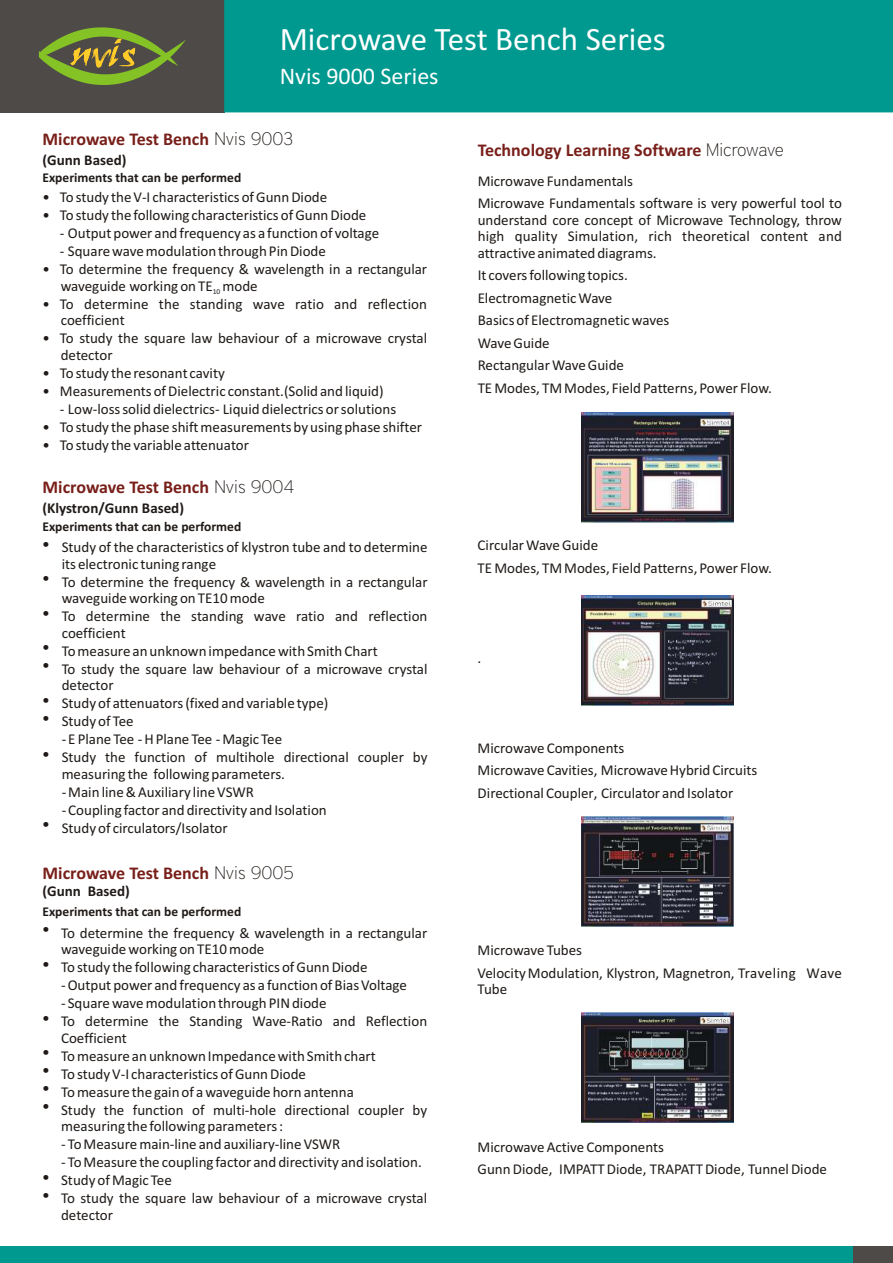
<style>
.page{position:relative;width:893px;height:1263px;background:#fff}
.page>*{position:absolute;margin:0;border:0;box-sizing:border-box;transform-origin:0 0}
.t1{font:33px "Calibri";color:#fff}
.t2{font:24px "Calibri";color:#fff}
.t3{font:700 18px "Calibri";color:#781f1a}
.t4{font:15px/18px "Calibri";color:#1f1a17}
.t5{font:700 15px "Calibri";color:#1f1a17}
.t6{font:700 13.5px "Calibri";color:#1f1a17}
.s1{font-family:"District";font-weight:100;color:#1f1a17}
</style>
<div class="page">
<img style="left:582px;top:817px;width:152px;height:110px">
<img style="left:582px;top:412px;width:151px;height:110px">
<img style="left:582px;top:595px;width:152px;height:110px">
<img style="left:582px;top:1012px;width:152px;height:111px">
<div style="left:0;top:1246px;width:855px;height:17px;background:#00998f"></div>
<div style="left:854px;top:1246px;width:39px;height:17px;background:#4d4a47"></div>
<div style="left:0;top:0;width:225px;height:112px;background:#4d4a47"></div>
<svg style="left:39px;top:27px;width:147px;height:58px"></svg>
<div style="left:224px;top:0;width:669px;height:112px;background:#00998f"></div>
<h1 class="t1" style="left:280px;top:25px;width:388px">Microwave Test Bench Series</h1>
<h2 class="t2" style="left:280px;top:66px;width:160px">Nvis 9000 Series</h2>
<p class="t3" style="left:43px;top:132px;width:252px">Microwave Test Bench <span class="s1">Nvis 9003</span></p>
<p class="t6" style="left:43px;top:171px;width:200px">Experiments that can be performed</p>
<p class="t5" style="left:43px;top:154px;width:85px">(Gunn Based)</p>
<p class="t4" style="left:43px;top:189px;width:286px">• To study the V-I characteristics of Gunn Diode</p>
<p class="t4" style="left:43px;top:207px;width:325px">• To study the following characteristics of Gunn Diode</p>
<p class="t4" style="left:60px;top:225px;width:321px">- Output power and frequency as a function of voltage</p>
<p class="t4" style="left:60px;top:243px;width:268px">- Square wave modulation through Pin Diode</p>
<p class="t4" style="left:61px;top:262px;width:368px;line-height:16.5px;text-indent:-18px">• To determine the frequency &amp; wavelength in a rectangular waveguide working on TE<sub>10</sub> mode</p>
<p class="t4" style="left:61px;top:297px;width:368px;line-height:16.5px;text-indent:-18px">• To determine the standing wave ratio and reflection coefficient</p>
<p class="t4" style="left:61px;top:331px;width:368px;line-height:16.5px;text-indent:-18px">• To study the square law behaviour of a microwave crystal detector</p>
<p class="t4" style="left:42px;top:365px;width:184px">• To study the resonant cavity</p>
<p class="t4" style="left:42px;top:383px;width:343px">• Measurements of Dielectric constant.(Solid and liquid)</p>
<p class="t4" style="left:60px;top:401px;width:338px">- Low-loss solid dielectrics- Liquid dielectrics or solutions</p>
<p class="t4" style="left:42px;top:419px;width:381px">• To study the phase shift measurements by using phase shifter</p>
<p class="t4" style="left:42px;top:437px;width:208px">• To study the variable attenuator</p>
<p class="t3" style="left:43px;top:479px;width:254px">Microwave Test Bench <span class="s1">Nvis 9004</span></p>
<p class="t5" style="left:43px;top:502px;width:143px">(Klystron/Gunn Based)</p>
<p class="t6" style="left:43px;top:520px;width:200px">Experiments that can be performed</p>
<p class="t4" style="left:62px;top:540px;width:367px;line-height:16.5px">Study of the characteristics of klystron tube and to determine its electronic tuning range</p>
<p class="t4" style="left:62px;top:575px;width:367px;line-height:16.5px">To determine the frequency &amp; wavelength in a rectangular waveguide working on TE10 mode</p>
<p class="t4" style="left:62px;top:609px;width:367px;line-height:16.5px">To determine the standing wave ratio and reflection coefficient</p>
<p class="t4" style="left:62px;top:643px;width:367px">To measure an unknown impedance with Smith Chart<br>To study the square law behaviour of a microwave crystal</p>
<p class="t4" style="left:62px;top:678px;width:268px">detector<br>Study of attenuators (fixed and variable type)<br>Study of Tee</p>
<p class="t4" style="left:62px;top:732px;width:367px">- E Plane Tee - H Plane Tee - Magic Tee<br>Study the function of multihole directional coupler by</p>
<p class="t4" style="left:62px;top:766px;width:225px">measuring the following parameters.</p>
<p class="t4" style="left:62px;top:784px;width:194px">- Main line &amp; Auxiliary line VSWR</p>
<p class="t4" style="left:62px;top:802px;width:267px">- Coupling factor and directivity and Isolation<br>Study of circulators/Isolator</p>
<p class="t3" style="left:43px;top:866px;width:253px">Microwave Test Bench <span class="s1">Nvis 9005</span></p>
<p class="t6" style="left:43px;top:905px;width:200px">Experiments that can be performed</p>
<p class="t5" style="left:43px;top:885px;width:89px">(Gunn Based)</p>
<p class="t4" style="left:61px;top:926px;width:368px;line-height:16.5px">To determine the frequency &amp; wavelength in a rectangular waveguide working on TE10 mode</p>
<p class="t4" style="left:61px;top:959px;width:308px">To study the following characteristics of Gunn Diode</p>
<p class="t4" style="left:61px;top:977px;width:347px">- Output power and frequency as a function of Bias Voltage</p>
<p class="t4" style="left:61px;top:995px;width:368px">- Square wave modulation through PIN diode<br>To determine the Standing Wave-Ratio and Reflection</p>
<p class="t4" style="left:61px;top:1030px;width:368px">Coefficient<br>To measure an unknown Impedance with Smith chart<br>To study V-I characteristics of Gunn Diode<br>To measure the gain of a waveguide horn antenna<br>Study the function of multi-hole directional coupler by</p>
<p class="t4" style="left:61px;top:1118px;width:224px">measuring the following parameters :</p>
<p class="t4" style="left:61px;top:1136px;width:281px">- To Measure main-line and auxiliary-line VSWR</p>
<p class="t4" style="left:61px;top:1154px;width:368px">- To Measure the coupling factor and directivity and isolation.<br>Study of Magic Tee<br>To study the square law behaviour of a microwave crystal</p>
<p class="t4" style="left:61px;top:1207px;width:53px">detector</p>
<p class="t3" style="left:478px;top:142px;width:308px">Technology Learning Software <span class="s1">Microwave</span></p>
<p class="t4" style="left:478px;top:171px;width:366px;line-height:22.5px">Microwave Fundamentals<br>Microwave Fundamentals software is very powerful tool to</p>
<p class="t4" style="left:478px;top:213px;width:366px;line-height:16.5px;text-align:justify">understand core concept of Microwave Technology, throw high quality Simulation, rich theoretical content and attractive animated diagrams.</p>
<p class="t4" style="left:478px;top:265px;width:296px;line-height:22.5px">It covers following topics.<br>Electromagnetic Wave<br>Basics of Electromagnetic waves<br>Wave Guide<br>Rectangular Wave Guide<br>TE Modes, TM Modes, Field Patterns, Power Flow.</p>
<p class="t4" style="left:478px;top:535px;width:296px;line-height:22.5px">Circular Wave Guide<br>TE Modes, TM Modes, Field Patterns, Power Flow.</p>
<p class="t4" style="left:478px;top:650px;width:5px">.</p>
<p class="t4" style="left:478px;top:738px;width:281px;line-height:22.5px">Microwave Components<br>Microwave Cavities, Microwave Hybrid Circuits<br>Directional Coupler, Circulator and Isolator</p>
<p class="t4" style="left:478px;top:940px;width:366px;line-height:22.5px">Microwave Tubes<br>Velocity Modulation, Klystron, Magnetron, Traveling Wave</p>
<p class="t4" style="left:478px;top:982px;width:31px">Tube</p>
<p class="t4" style="left:478px;top:1137px;width:351px;line-height:22.5px">Microwave Active Components<br>Gunn Diode, IMPATT Diode, TRAPATT Diode, Tunnel Diode</p>
</div>
